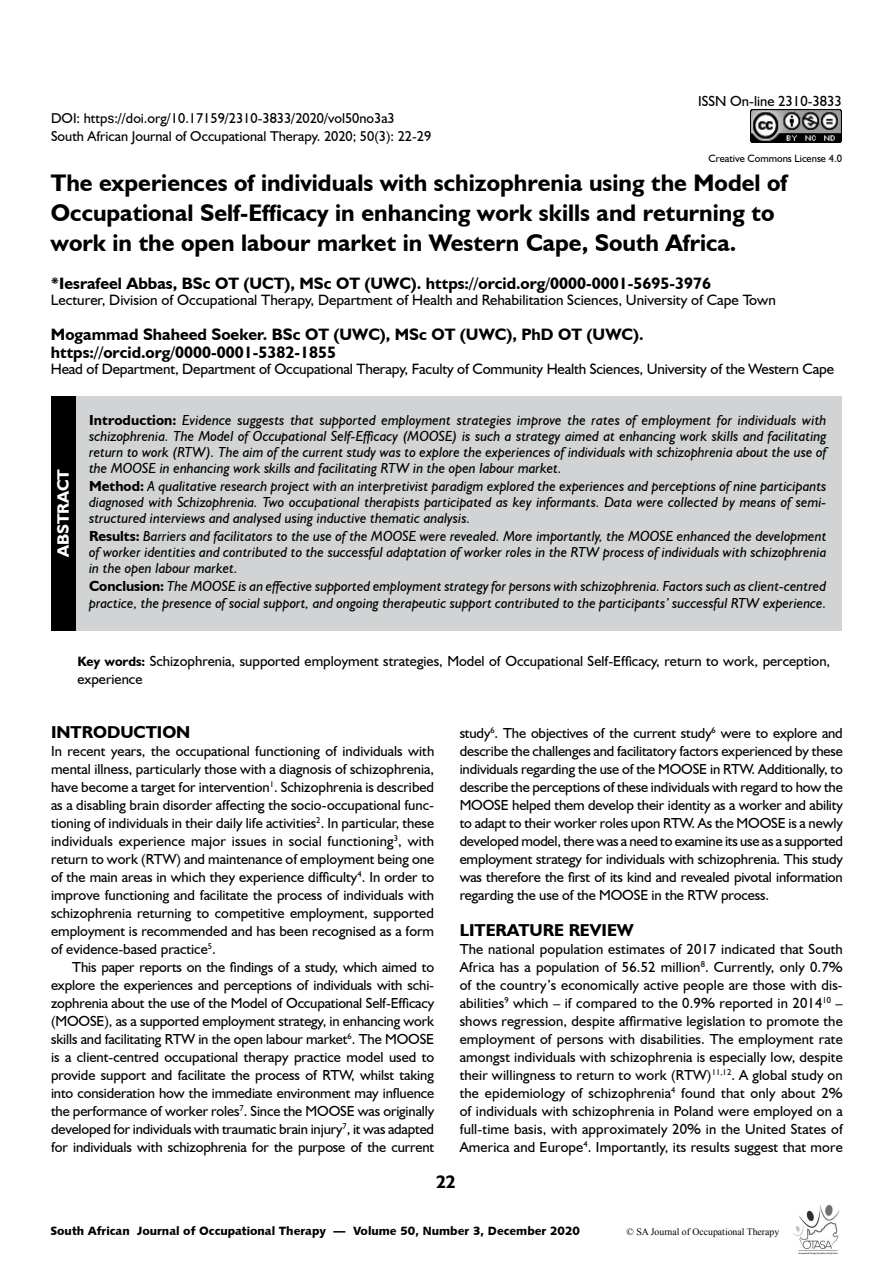
<style>
.page{position:relative;width:893px;height:1263px;background:#fff}
.page>*{position:absolute;margin:0;border:0;box-sizing:border-box;transform-origin:0 0}
.t1{font:700 24px/30px "Humanist 521 BT";color:#000}
.t2{font:700 18px "Humanist 521 BT";color:#000}
.t3{font:700 17.25px "Humanist 521 BT";color:#000}
.t4{font:700 16.5px/18px "Humanist 521 BT";color:#000}
.t5{font:700 16.5px "Humanist 521 BT";color:#fff}
.t6{font:15px "Humanist 521 BT";letter-spacing:-.01em;color:#000}
.t7{font:14.55px/18px "Humanist 521 BT";color:#000;text-align:justify}
.t8{font:italic 14.55px/16px "Humanist 521 BT";color:#000;text-align:justify}
.t9{font:14.25px/17.5px "Humanist 521 BT";color:#000}
.t10{font:12px "Humanist 531 BT Black A";color:#000}
.t11{font:10.5px "Humanist 521 BT";color:#000}
.t12{font:9.75px "Times New Roman";color:#000}
.s1{font-family:"Adelle Sans Devanagari"}
.s2{font-weight:700;font-style:normal}
.s3{font-weight:700;font-size:13.5px}
</style>
<div class="page">
<img style="left:793px;top:1204px;width:47px;height:50px">
<img style="left:750px;top:109px;width:92px;height:33px">
<div style="left:51px;top:396px;width:791px;height:234px;background:#d1d3d4"></div>
<div style="left:51px;top:396px;width:24px;height:234px;background:#000"></div>
<p class="t7" style="left:698px;top:92px;width:145px">ISSN On-line 2310-3833</p>
<p class="t9" style="left:51px;top:109px;width:382px">DOI: http<span class="s1">s</span>://doi.org/10.17159/2310-3833/2020/vol50no3a3<br>South African Journal of Occupational Therapy. 2020; 50(3): 22-29</p>
<h1 class="t1" style="left:51px;top:168px;width:738px">The experiences of individuals with schizophrenia using the Model of<br>Occupational Self-Efficacy in enhancing work skills and returning to work in the open labour market in Western Cape, South Africa.</h1>
<p class="t4" style="left:51px;top:274px;width:662px">*Iesrafeel Abbas, BSc OT (UCT), MSc OT (UWC). https://orcid.org/0000-0001-5695-3976</p>
<p class="t6" style="left:51px;top:291px;width:726px">Lecturer, Division of Occupational Therapy, Department of Health and Rehabilitation Sciences, University of Cape Town</p>
<p class="t4" style="left:51px;top:325px;width:594px">Mogammad Shaheed Soeker. BSc OT (UWC), MSc OT (UWC), PhD OT (UWC). https://orcid.org/0000-0001-5382-1855</p>
<p class="t6" style="left:51px;top:360px;width:785px">Head of Department, Department of Occupational Therapy, Faculty of Community Health Sciences, University of the Western Cape</p>
<p class="t11" style="left:708px;top:152px;width:135px">Creative Commons License 4.0</p>
<p class="t5" style="left:53px;top:557px;width:90px;rotate:-90deg">ABSTRACT</p>
<p class="t8" style="left:89px;top:412px;width:739px"><span class="s2">Introduction:</span> Evidence suggests that supported employment strategies improve the rates of employment for individuals with schizophrenia. The Model of Occupational Self-Efficacy (MOOSE) is such a strategy aimed at enhancing work skills and facilitating return to work (RTW). The aim of the current study was to explore the experiences of individuals with schizophrenia about the use of the MOOSE in enhancing work skills and facilitating RTW in the open labour market.</p>
<p class="t8" style="left:89px;top:478px;width:739px"><span class="s2">Method:</span> A qualitative research project with an interpretivist paradigm explored the experiences and perceptions of nine participants diagnosed with Schizophrenia. Two occupational therapists participated as key informants. Data were collected by means of semi&shy;structured interviews and analysed using inductive thematic analysis.</p>
<p class="t8" style="left:89px;top:528px;width:739px"><span class="s2">Results:</span> Barriers and facilitators to the use of the MOOSE were revealed. More importantly, the MOOSE enhanced the development of worker identities and contributed to the successful adaptation of worker roles in the RTW process of individuals with schizophrenia in the open labour market.</p>
<p class="t8" style="left:89px;top:578px;width:739px"><span class="s2">Conclusion:</span> The MOOSE is an effective supported employment strategy for persons with schizophrenia. Factors such as client-centred practice, the presence of social support, and ongoing therapeutic support contributed to the participants’ successful RTW experience.</p>
<p class="t7" style="left:77px;top:652px;width:754px"><span class="s3">Key words:</span> Schizophrenia, supported employment strategies, Model of Occupational Self-Efficacy, return to work, perception, experience</p>
<p class="t3" style="left:51px;top:721px;width:141px">INTRODUCTION</p>
<p class="t7" style="left:51px;top:742px;width:385px">In recent years, the occupational functioning of individuals with mental illness, particularly those with a diagnosis of schizophrenia, have become a target for intervention<sup>1</sup>. Schizophrenia is described as a disabling brain disorder affecting the socio-occupational func&shy;tioning of individuals in their daily life activities<sup>2</sup>. In particular, these individuals experience major issues in social functioning<sup>3</sup>, with return to work (RTW) and maintenance of employment being one of the main areas in which they experience difficulty<sup>4</sup>. In order to improve functioning and facilitate the process of individuals with schizophrenia returning to competitive employment, supported employment is recommended and has been recognised as a form of evidence-based practice<sup>5</sup>.</p>
<p class="t7" style="left:51px;top:958px;width:385px;text-indent:21px">This paper reports on the findings of a study, which aimed to explore the experiences and perceptions of individuals with schi&shy;zophrenia about the use of the Model of Occupational Self-Efficacy (MOOSE), as a supported employment strategy, in enhancing work skills and facilitating RTW in the open labour market<sup>6</sup>. The MOOSE is a client-centred occupational therapy practice model used to provide support and facilitate the process of RTW, whilst taking into consideration how the immediate environment may influence the performance of worker roles<sup>7</sup>. Since the MOOSE was originally developed for individuals with traumatic brain injury<sup>7</sup>, it was adapted for individuals with schizophrenia for the purpose of the current</p>
<p class="t7" style="left:460px;top:724px;width:385px">study<sup>6</sup>. The objectives of the current study<sup>6</sup> were to explore and describe the challenges and facilitatory factors experienced by these individuals regarding the use of the MOOSE in RTW. Additionally, to describe the perceptions of these individuals with regard to how the MOOSE helped them develop their identity as a worker and ability to adapt to their worker roles upon RTW. As the MOOSE is a newly developed model, there was a need to examine its use as a supported employment strategy for individuals with schizophrenia. This study was therefore the first of its kind and revealed pivotal information regarding the use of the MOOSE in the RTW process.</p>
<p class="t3" style="left:460px;top:919px;width:176px">LITERATURE REVIEW</p>
<p class="t7" style="left:460px;top:940px;width:385px">The national population estimates of 2017 indicated that South Africa has a population of 56.52 million<sup>8</sup>. Currently, only 0.7% of the country’s economically active people are those with dis&shy;abilities<sup>9</sup> which – if compared to the 0.9% reported in 2014<sup>10</sup> – shows regression, despite affirmative legislation to promote the employment of persons with disabilities. The employment rate amongst individuals with schizophrenia is especially low, despite their willingness to return to work (RTW)<sup>11,12</sup>. A global study on the epidemiology of schizophrenia<sup>4</sup> found that only about 2% of individuals with schizophrenia in Poland were employed on a full-time basis, with approximately 20% in the United States of America and Europe<sup>4</sup>. Importantly, its results suggest that more</p>
<p class="t2" style="left:436px;top:1171px;width:21px">22</p>
<p class="t10" style="left:50px;top:1223px;width:531px">South African Journal of Occupational Therapy — Volume 50, Number 3, December 2020</p>
<p class="t12" style="left:627px;top:1225px;width:154px">© SA Journal of Occupational Therapy</p>
</div>
